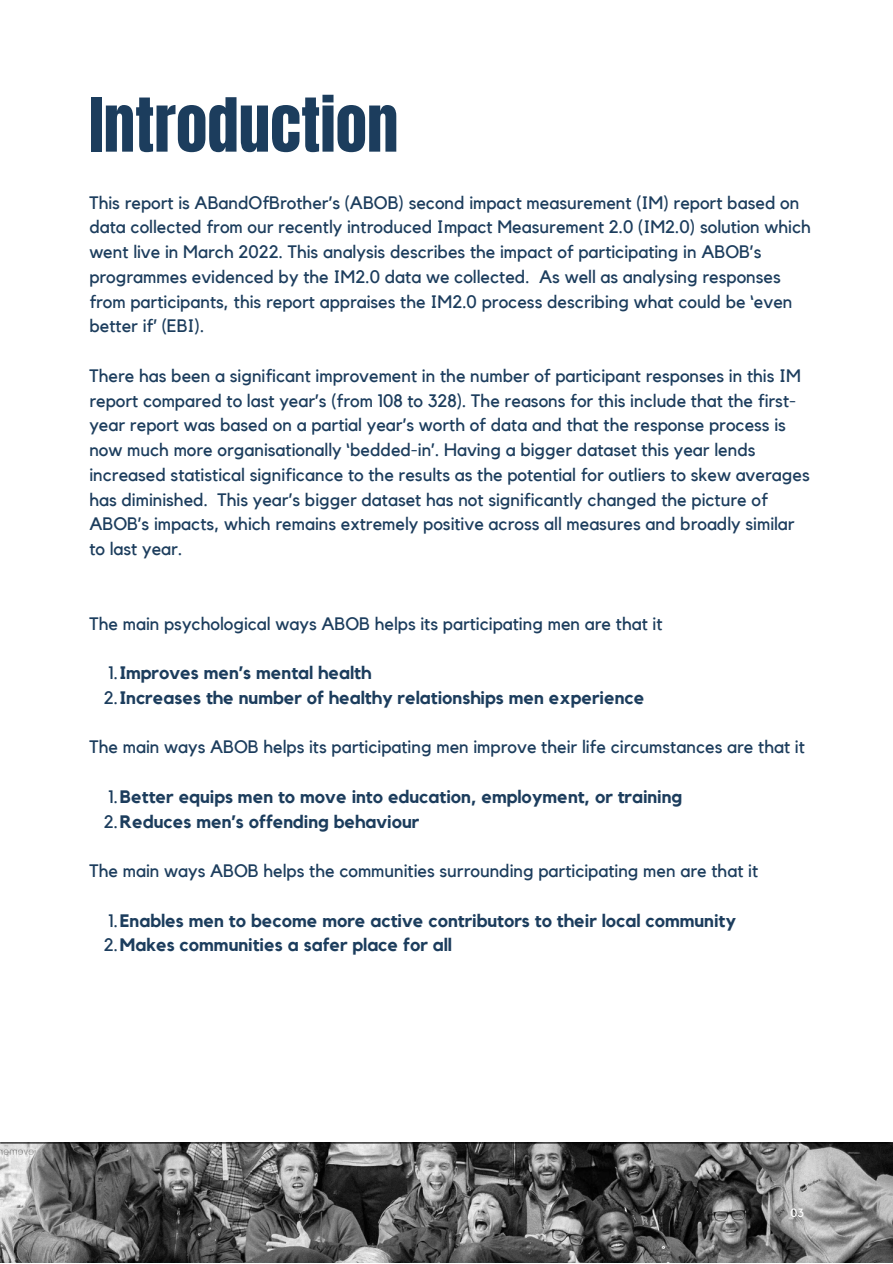
<style>
.page{position:relative;width:893px;height:1264px;background:#fff}
.page>*{position:absolute;margin:0;border:0;box-sizing:border-box;transform-origin:0 0}
.t1{font:63px "Anton";color:#1c3d5d}
.t2{font:18px/24.8px "Kollektif";color:#1c3d5d}
.t3{font:700 18px "Kollektif";color:#1c3d5d}
.t4{font:12px "Kollektif";color:#fff}
.s1{font-weight:400}
</style>
<div class="page">
<img style="left:0;top:1142px;width:892px;height:120px">
<hr style="left:1px;top:1142px;width:891px;height:1px;background:#000">
<h1 class="t1" style="left:89px;top:80px;width:310px">Introduction</h1>
<p class="t2" style="left:89px;top:191px;width:723px">This report is ABandOfBrother’s (ABOB) second impact measurement (IM) report based on data collected from our recently introduced Impact Measurement 2.0 (IM2.0) solution which went live in March 2022. This analysis describes the impact of participating in ABOB’s programmes evidenced by the IM2.0 data we collected. As well as analysing responses from participants, this report appraises the IM2.0 process describing what could be ‘even better if’ (EBI).</p>
<p class="t2" style="left:89px;top:364px;width:722px">There has been a significant improvement in the number of participant responses in this IM report compared to last year’s (from 108 to 328). The reasons for this include that the first&shy;year report was based on a partial year’s worth of data and that the response process is now much more organisationally ‘bedded-in’. Having a bigger dataset this year lends increased statistical significance to the results as the potential for outliers to skew averages has diminished. This year’s bigger dataset has not significantly changed the picture of ABOB’s impacts, which remains extremely positive across all measures and broadly similar to last year.</p>
<p class="t2" style="left:89px;top:611px;width:574px">The main psychological ways ABOB helps its participating men are that it</p>
<p class="t3" style="left:108px;top:664px;width:264px"><span class="s1">1.</span>Improves men’s mental health</p>
<p class="t3" style="left:104px;top:689px;width:542px"><span class="s1">2.</span>Increases the number of healthy relationships men experience</p>
<p class="t2" style="left:89px;top:735px;width:717px">The main ways ABOB helps its participating men improve their life circumstances are that it</p>
<p class="t3" style="left:108px;top:788px;width:575px"><span class="s1">1.</span>Better equips men to move into education, employment, or training</p>
<p class="t3" style="left:104px;top:813px;width:317px"><span class="s1">2.</span>Reduces men’s offending behaviour</p>
<p class="t2" style="left:89px;top:859px;width:670px">The main ways ABOB helps the communities surrounding participating men are that it</p>
<p class="t3" style="left:108px;top:912px;width:629px"><span class="s1">1.</span>Enables men to become more active contributors to their local community</p>
<p class="t3" style="left:104px;top:936px;width:349px"><span class="s1">2.</span>Makes communities a safer place for all</p>
<p class="t4" style="left:790px;top:1207px;width:15px">03</p>
</div>
